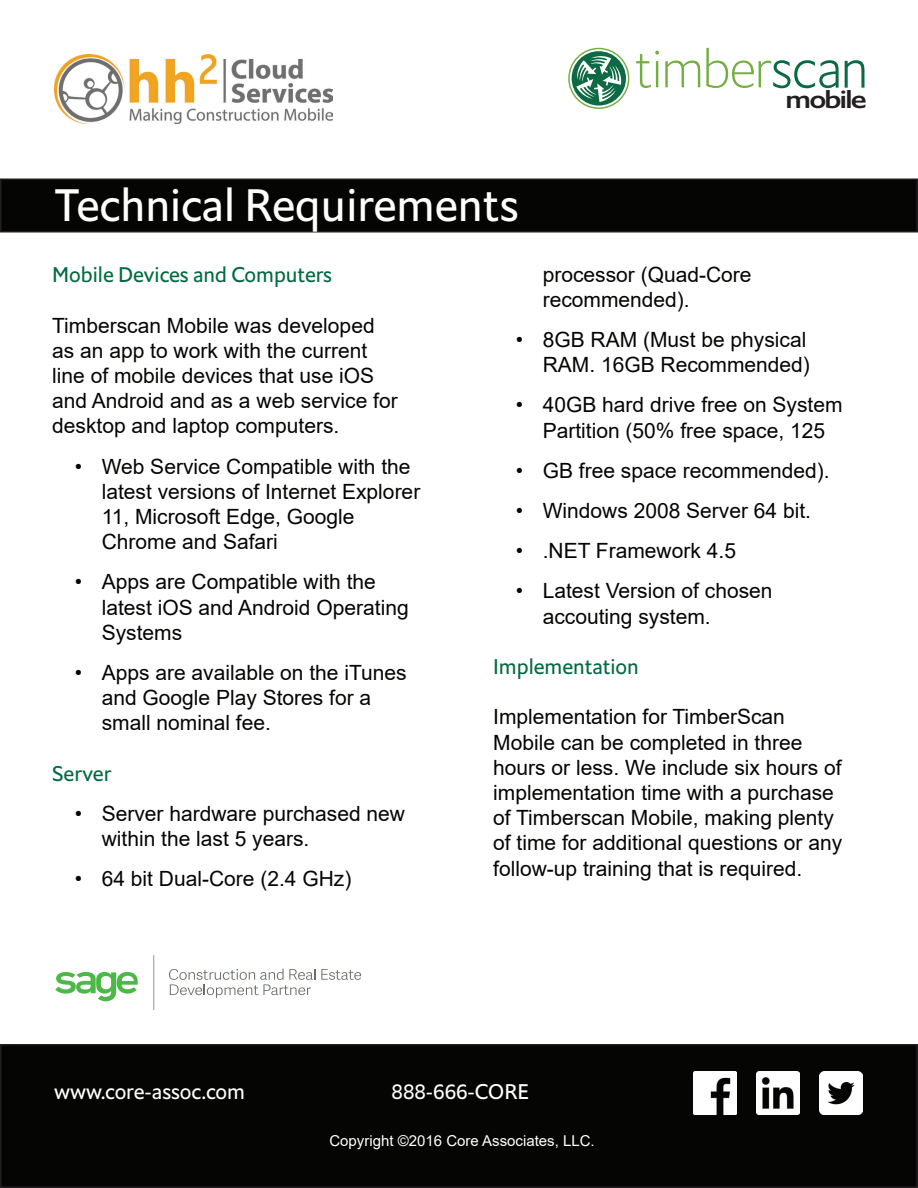
<style>
.page{position:relative;width:918px;height:1188px;background:#fff}
.page>*{position:absolute;margin:0;border:0;box-sizing:border-box;transform-origin:0 0}
.t1{font:45px "Halifax";color:#fff}
.t2{font:500 24px "Halifax";letter-spacing:-.07em;color:#231f20;scale:1.25 1}
.Data_Sheet_Body{font:21px/25.2px "Arial";color:#050504}
.Data_Sheet_Body-2{font:21px "Halifax";color:#026a43}
.t3{font:21px "Halifax";color:#fff}
.t4{font:15px "Arial";color:#fff}
</style>
<div class="page">
<div style="left:1px;top:179px;width:916px;height:53px;background:#050504"></div>
<div style="left:0;top:178px;width:918px;height:54px;border:2px solid #231f20"></div>
<div style="left:1px;top:1045px;width:916px;height:142px;background:#050504"></div>
<div style="left:0;top:1044px;width:918px;height:144px;border:2px solid #231f20"></div>
<img style="left:693px;top:1071px;width:43px;height:43px">
<img style="left:756px;top:1071px;width:43px;height:43px">
<img style="left:819px;top:1071px;width:43px;height:43px">
<img style="left:54px;top:54px;width:279px;height:70px">
<svg style="left:636px;top:51px;width:23px;height:37px"></svg>
<svg style="left:665px;top:61px;width:35px;height:26px"></svg>
<svg style="left:706px;top:48px;width:133px;height:40px"></svg>
<svg style="left:845px;top:60px;width:20px;height:28px"></svg>
<svg style="left:568px;top:48px;width:61px;height:61px"></svg>
<svg style="left:153px;top:955px;width:1px;height:55px"></svg>
<svg style="left:55px;top:972px;width:83px;height:29px"></svg>
<svg style="left:321px;top:969px;width:40px;height:11px"></svg>
<svg style="left:169px;top:969px;width:146px;height:29px"></svg>
<p class="t1" style="left:54px;top:176px;width:466px">Technical Requirements</p>
<p class="t2" style="left:785px;top:84px;width:67px">mobile</p>
<p class="Data_Sheet_Body-2" style="left:52px;top:261px;width:281px">Mobile Devices and Computers</p>
<p class="Data_Sheet_Body" style="left:52px;top:312px;width:347px">Timberscan Mobile was developed as an app to work with the current line of mobile devices that use iOS and Android and as a web service for desktop and laptop computers.</p>
<p class="Data_Sheet_Body" style="left:102px;top:453px;width:320px;text-indent:-27px">• Web Service Compatible with the latest versions of Internet Explorer<br>11, Microsoft Edge, Google<br>Chrome and Safari</p>
<p class="Data_Sheet_Body" style="left:102px;top:569px;width:308px;text-indent:-27px">• Apps are Compatible with the latest iOS and Android Operating<br>Systems</p>
<p class="Data_Sheet_Body" style="left:102px;top:660px;width:307px;text-indent:-27px">• Apps are available on the iTunes and Google Play Stores for a small nominal fee.</p>
<p class="Data_Sheet_Body-2" style="left:52px;top:760px;width:61px">Server</p>
<p class="Data_Sheet_Body" style="left:102px;top:801px;width:305px;text-indent:-27px">• Server hardware purchased new within the last 5 years.</p>
<p class="Data_Sheet_Body" style="left:75px;top:866px;width:278px">• 64 bit Dual-Core (2.4 GHz)</p>
<p class="Data_Sheet_Body" style="left:543px;top:262px;width:210px">processor (Quad-Core recommended).</p>
<p class="Data_Sheet_Body" style="left:516px;top:327px;width:296px;text-align:right">• 8GB RAM (Must be physical<br>RAM. 16GB Recommended)</p>
<p class="Data_Sheet_Body" style="left:516px;top:392px;width:328px;text-align:center">• 40GB hard drive free on System<br>Partition (50% free space, 125</p>
<p class="Data_Sheet_Body" style="left:516px;top:458px;width:316px">• GB free space recommended).</p>
<p class="Data_Sheet_Body" style="left:516px;top:498px;width:297px">• Windows 2008 Server 64 bit.</p>
<p class="Data_Sheet_Body" style="left:516px;top:538px;width:222px">• .NET Framework 4.5</p>
<p class="Data_Sheet_Body" style="left:543px;top:578px;width:231px;text-indent:-27px">• Latest Version of chosen accouting system.</p>
<p class="Data_Sheet_Body-2" style="left:493px;top:653px;width:147px">Implementation</p>
<p class="Data_Sheet_Body" style="left:493px;top:704px;width:350px">Implementation for TimberScan Mobile can be completed in three hours or less. We include six hours of implementation time with a purchase of Timberscan Mobile, making plenty of time for additional questions or any follow-up training that is required.</p>
<p class="t3" style="left:54px;top:1078px;width:192px">www.core-assoc.com</p>
<p class="t3" style="left:392px;top:1078px;width:139px">888-666-CORE</p>
<p class="t4" style="left:329px;top:1130px;width:267px">Copyright ©2016 Core Associates, LLC.</p>
</div>
